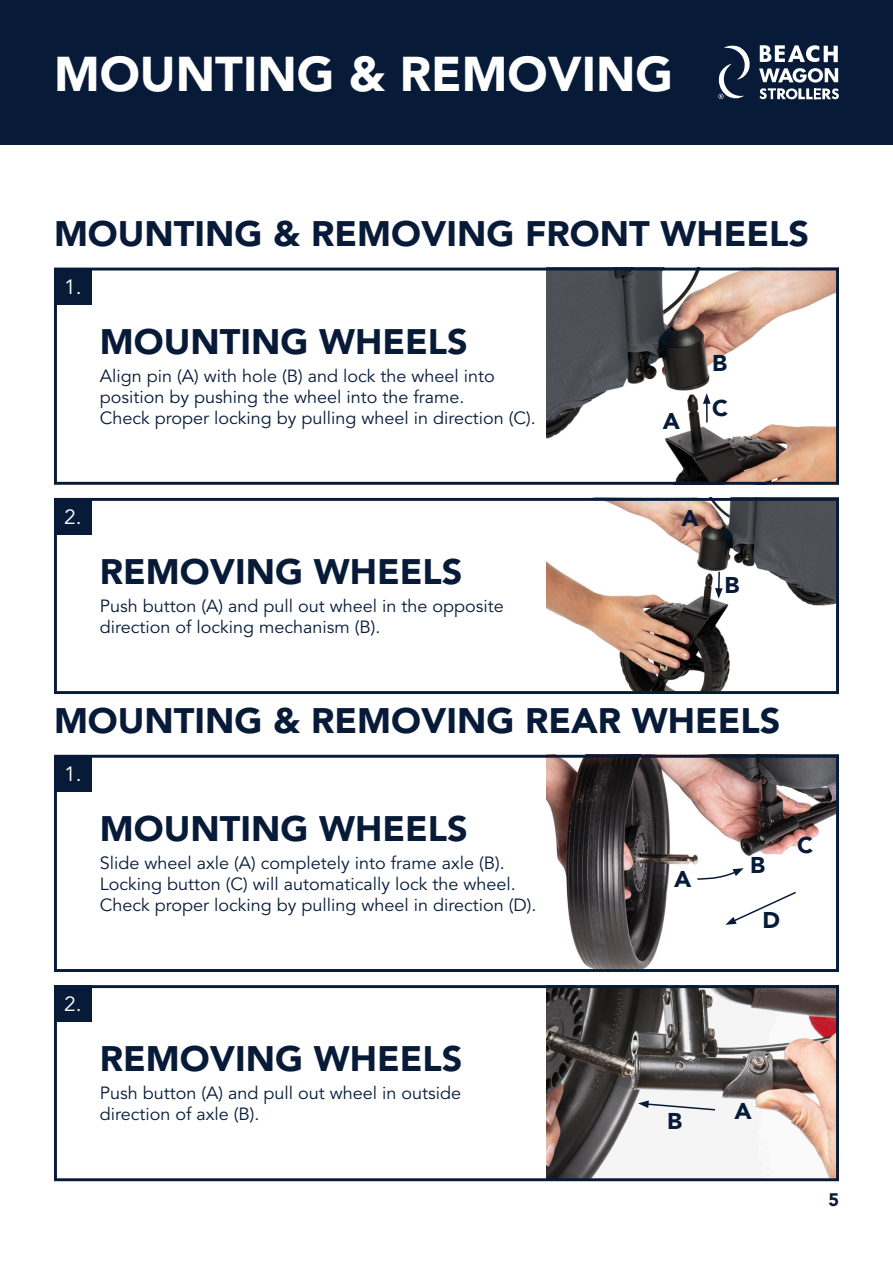
<style>
.page{position:relative;width:893px;height:1263px;background:#fff}
.page>*{position:absolute;margin:0;border:0;box-sizing:border-box;transform-origin:0 0}
.t1{font:900 48.45px "Avenir LT Std";color:#fff}
.t2{font:900 35.1px "Avenir LT Std";color:#071b39}
.t3{font:900 22.65px "Avenir LT Std";color:#071b39}
.t4{font:20.55px "Avenir LT Std";color:#fff}
.t5{font:900 18px "Avenir LT Std";color:#0c1c38}
.t6{font:17.55px/21.1px "Avenir LT Std";color:#071b39}
</style>
<div class="page">
<div style="left:0;top:0;width:893px;height:145px;background:#071b39"></div>
<img style="left:547px;top:272px;width:288px;height:209px">
<svg style="left:760px;top:45px;width:78px;height:17px"></svg>
<svg style="left:759px;top:68px;width:80px;height:31px"></svg>
<svg style="left:718px;top:45px;width:32px;height:54px"></svg>
<img style="left:547px;top:759px;width:288px;height:209px">
<img style="left:547px;top:989px;width:288px;height:188px">
<img style="left:547px;top:502px;width:288px;height:188px">
<div style="left:54px;top:755px;width:785px;height:217px;border:3px solid #071b39"></div>
<div style="left:54px;top:268px;width:785px;height:217px;border:3px solid #071b39"></div>
<div style="left:54px;top:985px;width:785px;height:196px;border:3px solid #071b39"></div>
<div style="left:54px;top:498px;width:785px;height:196px;border:3px solid #071b39"></div>
<div style="left:54px;top:755px;width:38px;height:37px;background:#071b39"></div>
<div style="left:54px;top:268px;width:38px;height:37px;background:#071b39"></div>
<div style="left:54px;top:985px;width:38px;height:37px;background:#071b39"></div>
<div style="left:54px;top:498px;width:38px;height:37px;background:#071b39"></div>
<svg style="left:696px;top:868px;width:48px;height:12px"></svg>
<svg style="left:725px;top:890px;width:73px;height:35px"></svg>
<svg style="left:638px;top:1100px;width:79px;height:11px"></svg>
<hr style="left:706px;top:401px;width:2px;height:21px;background:#071b39">
<svg style="left:703px;top:393px;width:8px;height:11px"></svg>
<svg style="left:715px;top:572px;width:8px;height:27px"></svg>
<p class="t1" style="left:54px;top:44px;width:621px">MOUNTING &amp; REMOVING</p>
<p class="t2" style="left:54px;top:212px;width:757px">MOUNTING &amp; REMOVING FRONT WHEELS</p>
<p class="t4" style="left:64px;top:275px;width:19px">1.</p>
<p class="t2" style="left:100px;top:320px;width:369px">MOUNTING WHEELS</p>
<p class="t6" style="left:100px;top:366px;width:397px">Align pin (A) with hole (B) and lock the wheel into position by pushing the wheel into the frame.</p>
<p class="t6" style="left:100px;top:408px;width:438px">Check proper locking by pulling wheel in direction (C).</p>
<p class="t3" style="left:663px;top:408px;width:19px">A</p>
<p class="t3" style="left:712px;top:349px;width:17px">B</p>
<p class="t3" style="left:712px;top:395px;width:17px">C</p>
<p class="t4" style="left:64px;top:505px;width:19px">2.</p>
<p class="t2" style="left:100px;top:550px;width:364px">REMOVING WHEELS</p>
<p class="t6" style="left:100px;top:596px;width:406px">Push button (A) and pull out wheel in the opposite direction of locking mechanism (B).</p>
<p class="t3" style="left:682px;top:505px;width:19px">A</p>
<p class="t3" style="left:724px;top:572px;width:17px">B</p>
<p class="t2" style="left:54px;top:700px;width:728px">MOUNTING &amp; REMOVING REAR WHEELS</p>
<p class="t4" style="left:64px;top:762px;width:19px">1.</p>
<p class="t2" style="left:100px;top:807px;width:369px">MOUNTING WHEELS</p>
<p class="t6" style="left:100px;top:853px;width:438px">Slide wheel axle (A) completely into frame axle (B).<br>Locking button (C) will automatically lock the wheel.<br>Check proper locking by pulling wheel in direction (D).</p>
<p class="t3" style="left:674px;top:866px;width:19px">A</p>
<p class="t3" style="left:750px;top:851px;width:17px">B</p>
<p class="t3" style="left:762px;top:907px;width:19px">D</p>
<p class="t3" style="left:797px;top:831px;width:17px">C</p>
<p class="t4" style="left:64px;top:992px;width:19px">2.</p>
<p class="t2" style="left:100px;top:1038px;width:364px">REMOVING WHEELS</p>
<p class="t6" style="left:100px;top:1083px;width:363px">Push button (A) and pull out wheel in outside</p>
<p class="t6" style="left:100px;top:1104px;width:161px">direction of axle (B).</p>
<p class="t3" style="left:667px;top:1107px;width:17px">B</p>
<p class="t3" style="left:734px;top:1097px;width:19px">A</p>
<p class="t5" style="left:828px;top:1189px;width:12px">5</p>
</div>
